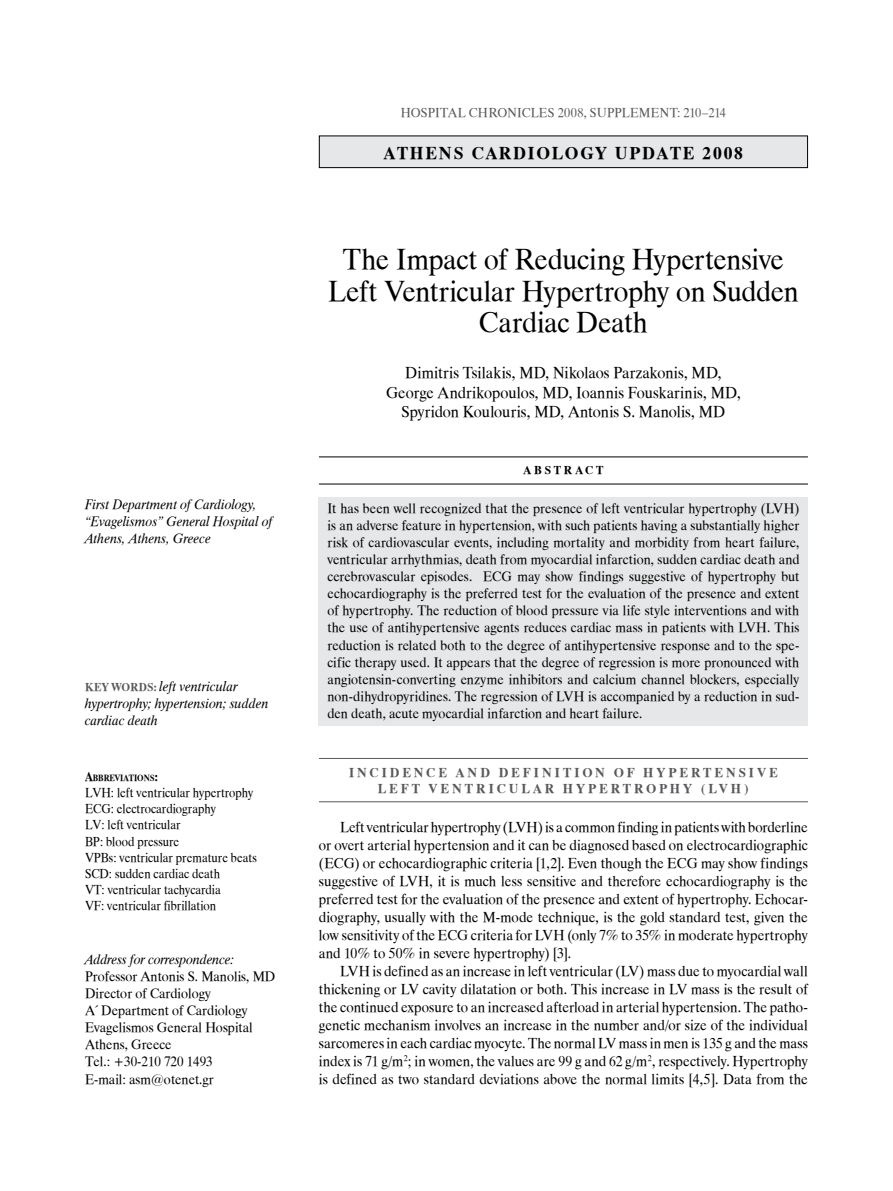
<style>
.page{position:relative;width:893px;height:1191px;background:#fff}
.page>*{position:absolute;margin:0;border:0;box-sizing:border-box;transform-origin:0 0}
.t1{font:30px/31.5px "UB Times";letter-spacing:-.01em;color:#000;text-align:center;scale:.95 1}
.t2{font:18px "UB Times Bold";letter-spacing:.1em;color:#000}
.t3{font:16.5px/19.8px "UB Times";letter-spacing:.005em;color:#000;text-align:center;scale:.95 1}
.t4{font:15px/18px "UB Times";color:#000;text-align:justify;scale:.95 1}
.t5{font:14.25px/17.1px "UB Times";color:#000;text-align:justify;scale:.95 1}
.t6{font:14.25px/17.1px "UB Times Italic";letter-spacing:.01em;color:#000;scale:.95 1}
.t7{font:13.5px/16.2px "UB Times";color:#000;scale:.9 1}
.t8{font:13.5px "UB Times Bold";letter-spacing:.23em;color:#58595b}
.t9{font:13.5px "UB Times";letter-spacing:.015em;color:#58595b;scale:.95 1}
.t10{font:12px "UB Times Bold";letter-spacing:.235em;color:#000}
.t11{font:9.45px "UB Times Bold";color:#000;scale:.9 1}
.s1{font-family:"UB Times Bold";font-size:12px;color:#58595b}
.s2{font-size:13.5px}
</style>
<div class="page">
<div style="left:319px;top:497px;width:489px;height:229px;background:#e6e7e8"></div>
<hr style="left:319px;top:456px;width:489px;height:1px;background:#000">
<hr style="left:319px;top:483px;width:489px;height:1px;background:#000">
<hr style="left:319px;top:758px;width:489px;height:1px;background:#58595b">
<hr style="left:319px;top:801px;width:489px;height:1px;background:#58595b">
<div style="left:319px;top:136px;width:488px;height:32px;background:#e6e7e8"></div>
<div style="left:319px;top:135px;width:489px;height:33px;border:1px solid #000"></div>
<p class="t6" style="left:85px;top:496px;width:199px">First Department of Cardiology, “Evagelismos” General Hospital of<br>Athens, Athens, Greece</p>
<p class="t6" style="left:85px;top:677px;width:195px"><span class="s1">KEY WORD S:</span> left ventricular hypertrophy; hypertension; sudden cardiac death</p>
<p class="t11" style="left:85px;top:772px;width:83px"><span class="s2">A</span>BBREVIATIONS<span class="s2">:</span></p>
<p class="t7" style="left:85px;top:784px;width:192px">LVH: left ventricular hypertrophy<br>ECG: electrocardiography<br>LV: left ventricular<br>BP: blood pressure<br>VPBs: ventricular premature beats<br>SCD: sudden cardiac death<br>VT: ventricular tachycardia<br>VF: ventricular fibrillation</p>
<p class="t6" style="left:85px;top:951px;width:159px">Address for correspondence:</p>
<p class="t5" style="left:85px;top:968px;width:202px;text-align:left">Professor Antonis S. Manolis, MD<br>Director of Cardiology<br>A΄ Department of Cardiology<br>Evagelismos General Hospital<br>Athens, Greece<br>Tel.: +30-210 720 1493<br>E-mail: asm@otenet.gr</p>
<p class="t9" style="left:401px;top:105px;width:344px">HOSPITAL CHRONICLES 2008, SUPPLEMENT: 210–214</p>
<p class="t2" style="left:384px;top:143px;width:361px">ATHENS CARDIOLOGY UPDATE 2008</p>
<h1 class="t1" style="left:328px;top:245px;width:497px">The Impact of Reducing Hypertensive<br>Left Ventricular Hypertrophy on Sudden<br>Cardiac Death</h1>
<p class="t3" style="left:386px;top:363px;width:375px">Dimitris Tsilakis, MD, Nikolaos Parzakonis, MD,<br>George Andrikopoulos, MD, Ioannis Fouskarinis, MD,<br>Spyridon Koulouris, MD, Antonis S. Manolis, MD</p>
<p class="t10" style="left:523px;top:464px;width:81px">ABSTRACT</p>
<p class="t5" style="left:327px;top:500px;width:498px">It has been well recognized that the presence of left ventricular hypertrophy (LVH) is an adverse feature in hypertension, with such patients having a substantially higher risk of cardiovascular events, including mortality and morbidity from heart failure, ventricular arrhythmias, death from myocardial infarction, sudden cardiac death and cerebrovascular episodes. ECG may show findings suggestive of hypertrophy but echocardiography is the preferred test for the evaluation of the presence and extent of hypertrophy. The reduction of blood pressure via life style interventions and with the use of antihypertensive agents reduces cardiac mass in patients with LVH. This reduction is related both to the degree of antihypertensive response and to the spe&shy;cific therapy used. It appears that the degree of regression is more pronounced with angiotensin-converting enzyme inhibitors and calcium channel blockers, especially non-dihydropyridines. The regression of LVH is accompanied by a reduction in sud&shy;den death, acute myocardial infarction and heart failure.</p>
<p class="t8" style="left:349px;top:765px;width:45px">IN CIDEN</p>
<p class="t8" style="left:426px;top:765px;width:42px">CE AND</p>
<p class="t8" style="left:499px;top:765px;width:45px">DE FINI</p>
<p class="t8" style="left:563px;top:765px;width:23px">TION</p>
<p class="t8" style="left:614px;top:765px;width:42px">OFHYPE</p>
<p class="t8" style="left:691px;top:765px;width:85px">RTEN SIVE</p>
<p class="t8" style="left:378px;top:781px;width:144px">LE FT VEN TRICULA</p>
<p class="t8" style="left:545px;top:781px;width:31px">R HYPE</p>
<p class="t8" style="left:611px;top:781px;width:48px">RTROPHY</p>
<p class="t8" style="left:701px;top:781px;width:50px">(LVH)</p>
<p class="t4" style="left:319px;top:818px;width:516px;text-indent:21px">Left ventricular hypertrophy (LVH) is a common finding in patients with borderline or overt arterial hypertension and it can be diagnosed based on electrocardiographic (ECG) or echocardiographic criteria [1,2]. Even though the ECG may show findings suggestive of LVH, it is much less sensitive and therefore echocardiography is the preferred test for the evaluation of the presence and extent of hypertrophy. Echocar&shy;diography, usually with the M-mode technique, is the gold standard test, given the low sensitivity of the ECG criteria for LVH (only 7% to 35% in moderate hypertrophy and 10% to 50% in severe hypertrophy) [3].</p>
<p class="t4" style="left:319px;top:962px;width:516px;text-indent:21px">LVH is defined as an increase in left ventricular (LV) mass due to myocardial wall thickening or LV cavity dilatation or both. This increase in LV mass is the result of the continued exposure to an increased afterload in arterial hypertension. The patho&shy;genetic mechanism involves an increase in the number and/or size of the individual sarcomeres in each cardiac myocyte. The normal LV mass in men is 135 g and the mass index is 71 g/m<sup>2</sup>; in women, the values are 99 g and 62 g/m<sup>2</sup>, respectively. Hypertrophy is defined as two standard deviations above the normal limits [4,5]. Data from the</p>
</div>
